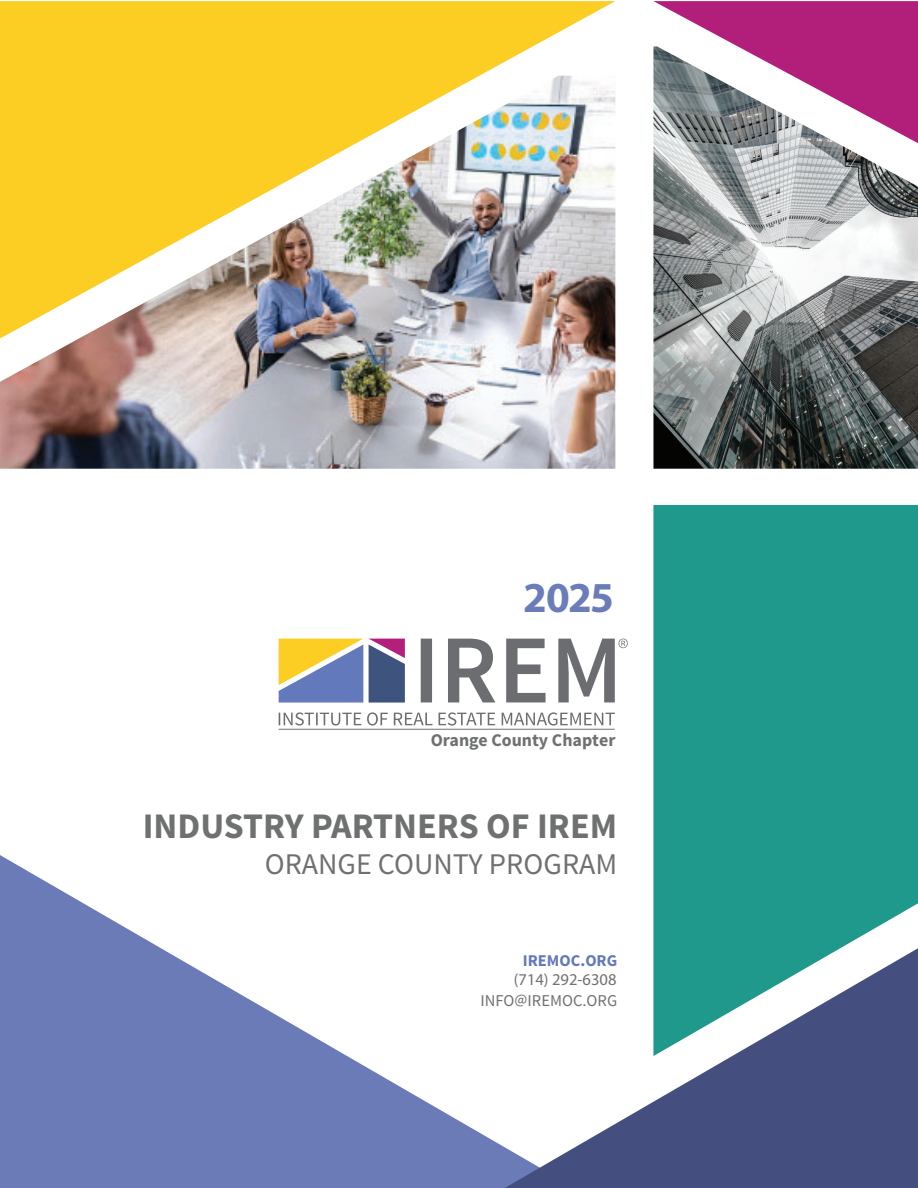
<style>
.page{position:relative;width:918px;height:1188px;background:#fff}
.page>*{position:absolute;margin:0;border:0;box-sizing:border-box;transform-origin:0 0}
.t1{font:700 48px "Source Sans Pro";color:#6a7bb7}
.t2{font:700 42.9px "Myriad Pro";color:#6a7cb9}
.t3{font:700 36px "Source Sans Pro";color:#6f7171}
.t4{font:30px "Source Sans Pro";color:#6f7171}
.t5{font:700 17.85px "Source Sans Pro";color:#6f7171}
.t6{font:16.5px/19.8px "Source Sans Pro";color:#6f7171;text-align:right}
.t7{font:16.5px "Myriad Pro";color:#6f7272}
.t8{font:700 16.5px "Source Sans Pro";color:#6279bc}
</style>
<div class="page">
<svg style="left:0;top:855px;width:505px;height:333px;fill:#6b7bb7"></svg>
<svg style="left:505px;top:1056px;width:413px;height:132px;fill:#444f7f"></svg>
<svg style="left:279px;top:712px;width:336px;height:14px"></svg>
<svg style="left:279px;top:639px;width:84px;height:64px;background:#a8a48b"></svg>
<svg style="left:369px;top:639px;width:36px;height:64px;background:#635c8b"></svg>
<svg style="left:421px;top:639px;width:207px;height:63px"></svg>
<hr style="left:279px;top:729px;width:336px;height:1px;background:#6f7171">
<img style="left:653px;top:143px;width:265px;height:326px">
<svg style="left:0;top:1px;width:615px;height:75px;background:#fcd23a"></svg>
<img style="left:0;top:76px;width:615px;height:393px">
<svg style="left:653px;top:1px;width:265px;height:142px"></svg>
<svg style="left:653px;top:505px;width:265px;height:551px;background:#309b93"></svg>
<h1 class="t1" style="left:515px;top:577px;width:103px">2023</h1>
<h2 class="t2" style="left:523px;top:581px;width:92px">2025</h2>
<p class="t5" style="left:431px;top:733px;width:186px">Orange County Chapter</p>
<h3 class="t3" style="left:143px;top:812px;width:476px">INDUSTRY PARTNERS OF IREM</h3>
<h3 class="t4" style="left:265px;top:852px;width:354px">ORANGE COUNTY PROGRAM</h3>
<p class="t8" style="left:523px;top:954px;width:96px">IREMOC.ORG</p>
<p class="t6" style="left:481px;top:972px;width:138px">(949) 215 5539<br>INFO@IREMOC.ORG</p>
<p class="t7" style="left:514px;top:973px;width:104px">(714) 292-6308</p>
</div>
